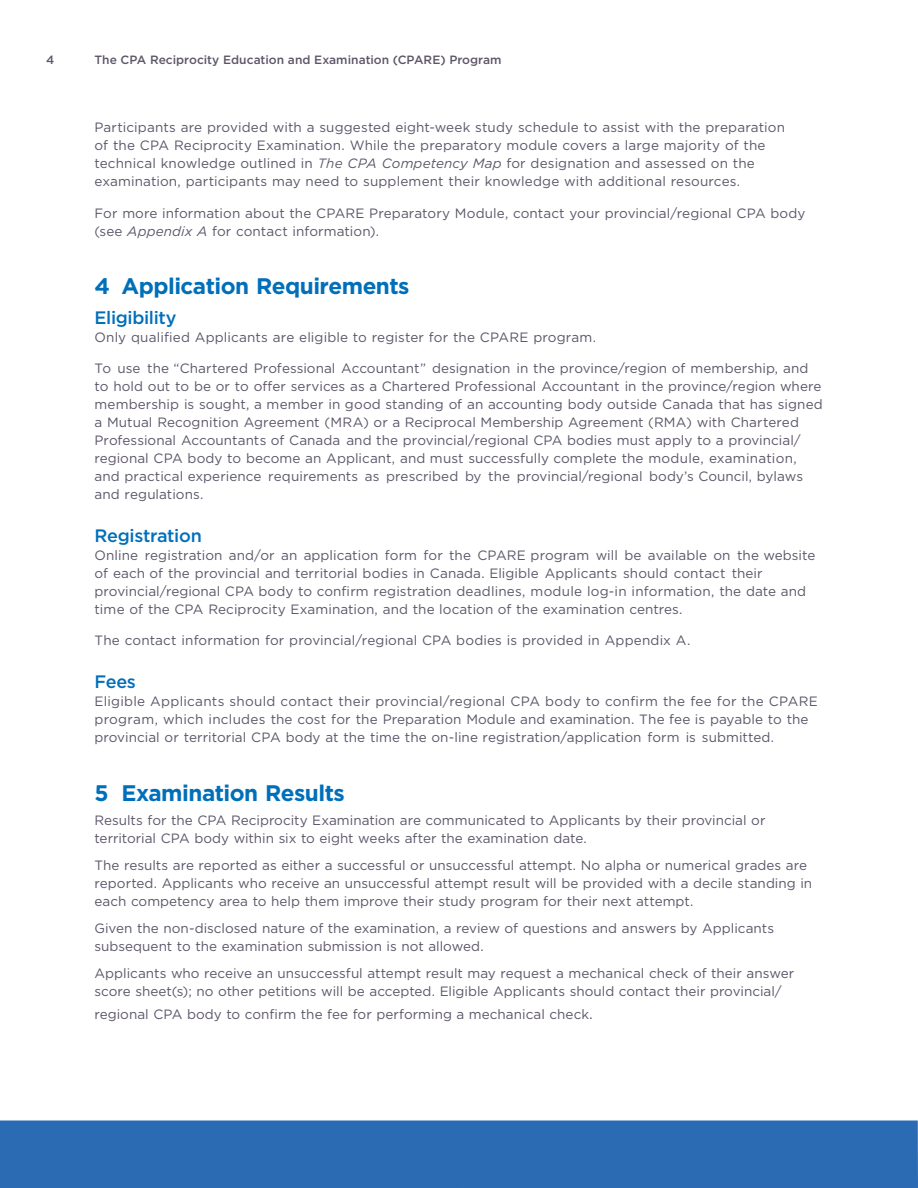
<style>
.page{position:relative;width:918px;height:1188px;background:#fff}
.page>*{position:absolute;margin:0;border:0;box-sizing:border-box;transform-origin:0 0}
.t1{font:700 22.5px "Gotham";letter-spacing:-.02em;color:#006fba}
.t2{font:500 18px "Gotham";letter-spacing:-.02em;color:#006fba}
.t3{font:13.5px/18px "Gotham";letter-spacing:.005em;color:#5d5669}
.t4{font:500 12px "Gotham";color:#5d5669}
.s1{font-style:italic;color:#645b6e}
.s2{font-style:italic}
.s3{font-size:15px}
</style>
<div class="page">
<div style="left:0;top:1120px;width:918px;height:68px;background:#2b6bb4"></div>
<p class="t4" style="left:46px;top:52px;width:10px">4</p>
<p class="t4" style="left:95px;top:52px;width:409px">The CPA Reciprocity Education and Examination (CPARE) Program</p>
<p class="t3" style="left:94px;top:118px;width:692px">Participants are provided with a suggested eight-week study schedule to assist with the preparation of the CPA Reciprocity Examination. While the preparatory module covers a large majority of the technical knowledge outlined in <span class="s1">The</span> <span class="s2">CPA Competency Map</span> for designation and assessed on the examination, participants may need to supplement their knowledge with additional resources.</p>
<p class="t3" style="left:94px;top:204px;width:712px">For more information about the CPARE Preparatory Module, contact your provincial/regional CPA body (see <span class="s2">Appendix A</span> for contact information).</p>
<h1 class="t1" style="left:94px;top:271px;width:317px">4 Application Requirements</h1>
<h2 class="t2" style="left:94px;top:305px;width:84px">Eligibility</h2>
<p class="t3" style="left:94px;top:327px;width:501px">Only qualified Applicants are eligible to register for the CPARE program.</p>
<p class="t3" style="left:94px;top:359px;width:730px">To use the “Chartered Professional Accountant” designation in the province/region of membership, and to hold out to be or to offer services as a Chartered Professional Accountant in the province/region where membership is sought, a member in good standing of an accounting body outside Canada that has signed a Mutual Recognition Agreement (MRA) or a Reciprocal Membership Agreement (RMA) with Chartered Professional Accountants of Canada and the provincial/regional CPA bodies must apply to a provincial/ regional CPA body to become an Applicant, and must successfully complete the module, examination, and practical experience requirements as prescribed by the provincial/regional body’s Council, bylaws and regulations.</p>
<h2 class="t2" style="left:94px;top:524px;width:109px">Registration</h2>
<p class="t3" style="left:94px;top:546px;width:722px">Online registration and/or an application form for the CPARE program will be available on the website of each of the provincial and territorial bodies in Canada. Eligible Applicants should contact their provincial/regional CPA body to confirm registration deadlines, module log-in information, the date and time of the CPA Reciprocity Examination, and the location of the examination centres.</p>
<p class="t3" style="left:94px;top:631px;width:596px">The contact information for provincial/regional CPA bodies is provided in Appendix A.</p>
<h2 class="t2" style="left:94px;top:670px;width:43px">Fees</h2>
<p class="t3" style="left:94px;top:692px;width:725px">Eligible Applicants should contact their provincial/regional CPA body to confirm the fee for the CPARE program, which includes the cost for the Preparation Module and examination. The fee is payable to the provincial or territorial CPA body at the time the on-line registration/application form is submitted.</p>
<h1 class="t1" style="left:94px;top:778px;width:252px">5 Examination Results</h1>
<p class="t3" style="left:94px;top:811px;width:673px">Results for the CPA Reciprocity Examination are communicated to Applicants by their provincial or territorial CPA body within six to eight weeks after the examination date.</p>
<p class="t3" style="left:94px;top:856px;width:719px">The results are reported as either a successful or unsuccessful attempt. No alpha or numerical grades are reported. Applicants who receive an unsuccessful attempt result will be provided with a decile standing in each competency area to help them improve their study program for their next attempt.</p>
<p class="t3" style="left:94px;top:919px;width:681px">Given the non-disclosed nature of the examination, a review of questions and answers by Applicants subsequent to the examination submission is not allowed.</p>
<p class="t3" style="left:94px;top:964px;width:701px">Applicants who receive an unsuccessful attempt result may request a mechanical check of their answer score sheet(s); no other petitions will be accepted. Eligible Applicants should contact their provincial/</p>
<p class="t3" style="left:94px;top:1005px;width:498px">regional CPA body to confirm the fee for performing a mechanical check<span class="s3">.</span></p>
</div>
